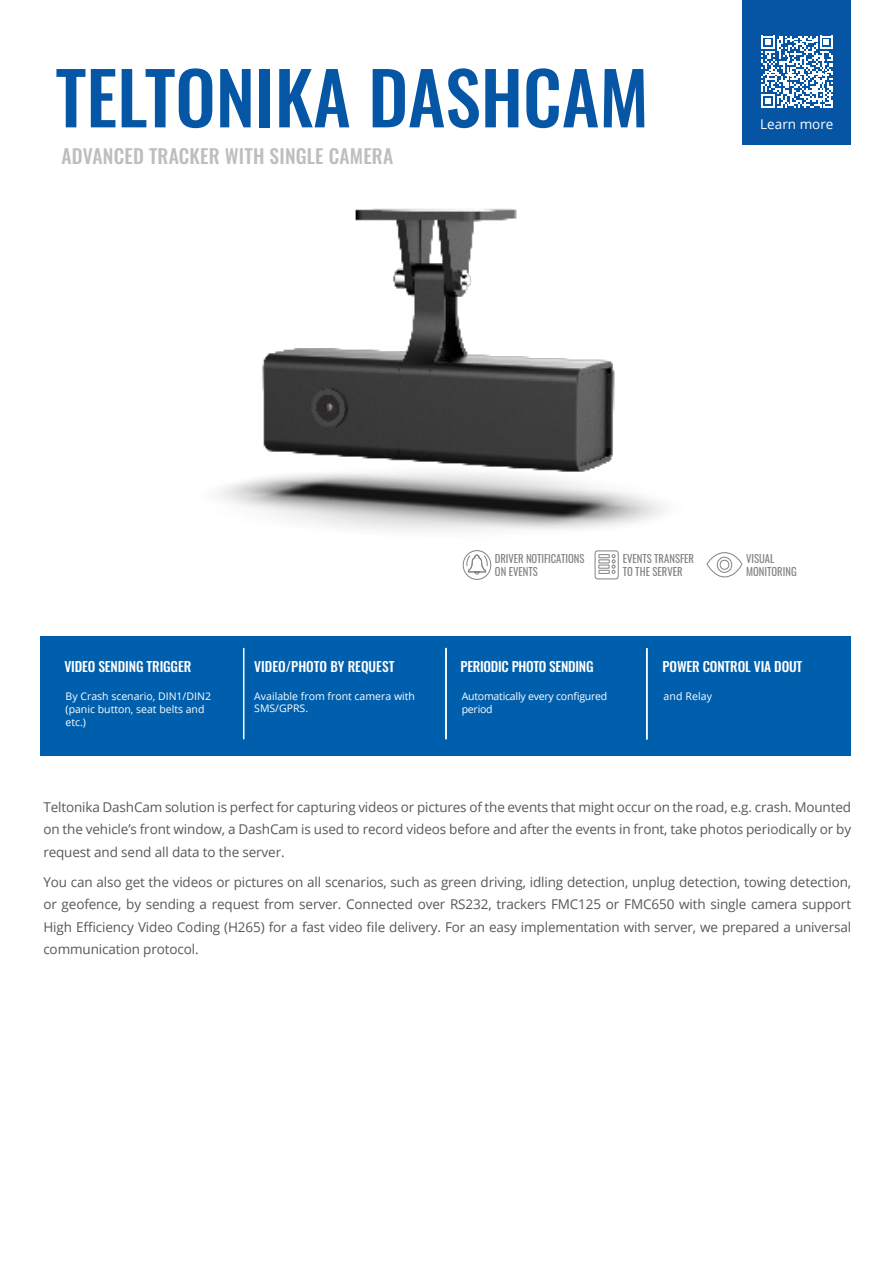
<style>
.page{position:relative;width:893px;height:1263px;background:#fff}
.page>*{position:absolute;margin:0;border:0;box-sizing:border-box;transform-origin:0 0}
.t1{font:500 72px "Oswald";color:#0556a5}
.t2{font:500 19.5px "Oswald";letter-spacing:.01em;color:#bcbec0}
.t3{font:13.5px/22.5px "Open Sans";letter-spacing:-.01em;color:#58585a;text-align:justify}
.t4{font:500 13.5px "Oswald";letter-spacing:-.01em;color:#fff}
.t5{font:13.5px "Open Sans";color:#fff}
.t6{font:11.1px/13.4px "Oswald";color:#818285;scale:.96 1}
.t7{font:10.5px/12.6px "Open Sans";color:#fff}
.t8{font:10.5px "Open Sans";letter-spacing:-.02em;color:#fff}
</style>
<div class="page">
<div style="left:41px;top:636px;width:810px;height:119px;background:#005fad"></div>
<hr style="left:243px;top:648px;width:1px;height:91px;background:#fff">
<hr style="left:445px;top:648px;width:2px;height:91px;background:#fff">
<hr style="left:646px;top:648px;width:2px;height:91px;background:#fff">
<img style="left:218px;top:90px;width:525px;height:490px">
<div style="left:463px;top:550px;width:28px;height:30px;border:1px solid #818285;border-radius:50%"></div>
<svg style="left:466px;top:544px;width:22px;height:36px"></svg>
<div style="left:595px;top:550px;width:24px;height:29px;border:1px solid #818285;border-radius:3px"></div>
<div style="left:598px;top:554px;width:12px;height:4px;border:1px solid #818285"></div>
<div style="left:598px;top:559px;width:12px;height:4px;border:1px solid #818285"></div>
<div style="left:598px;top:565px;width:11px;height:4px;border:1px solid #818285"></div>
<div style="left:598px;top:570px;width:12px;height:4px;border:1px solid #818285"></div>
<svg style="left:612px;top:554px;width:4px;height:20px"></svg>
<svg style="left:706px;top:551px;width:37px;height:28px"></svg>
<div style="left:720px;top:560px;width:9px;height:10px;border:1px solid #818285;border-radius:50%"></div>
<div style="left:743px;top:0;width:108px;height:145px;background:#0655a5"></div>
<svg style="left:761px;top:36px;width:72px;height:72px"></svg>
<h1 class="t1" style="left:56px;top:60px;width:595px">TELTONIKA DASHCAM</h1>
<h2 class="t2" style="left:62px;top:145px;width:333px">ADVANCED TRACKER WITH SINGLE CAMERA</h2>
<p class="t5" style="left:760px;top:115px;width:75px">Learn more</p>
<p class="t6" style="left:495px;top:551px;width:95px">DRIVER NOTIFICATIONS<br>ON EVENTS</p>
<p class="t6" style="left:623px;top:551px;width:76px">EVENTS TRANSFER<br>TO THE SERVER</p>
<p class="t6" style="left:746px;top:550px;width:54px">VISUAL<br>MONITORING</p>
<p class="t4" style="left:64px;top:660px;width:128px">VIDEO SENDING TRIGGER</p>
<p class="t7" style="left:66px;top:690px;width:147px">By Crash scenario, DIN1/DIN2 (panic button, seat belts and etc.)</p>
<p class="t4" style="left:254px;top:659px;width:142px">VIDEO/PHOTO BY REQUEST</p>
<p class="t7" style="left:254px;top:689px;width:162px">Available from front camera with<br>SMS/GPRS.</p>
<p class="t4" style="left:460px;top:659px;width:135px">PERIODIC PHOTO SENDING</p>
<p class="t4" style="left:663px;top:659px;width:141px">POWER CONTROL VIA DOUT</p>
<p class="t8" style="left:462px;top:689px;width:147px">Automatically every configured</p>
<p class="t7" style="left:663px;top:690px;width:50px">and Relay</p>
<p class="t7" style="left:462px;top:702px;width:32px">period</p>
<p class="t3" style="left:43px;top:795px;width:809px">Teltonika DashCam solution is perfect for capturing videos or pictures of the events that might occur on the road, e.g. crash. Mounted on the vehicle’s front window, a DashCam is used to record videos before and after the events in front, take photos periodically or by request and send all data to the server.</p>
<p class="t3" style="left:43px;top:870px;width:809px">You can also get the videos or pictures on all scenarios, such as green driving, idling detection, unplug detection, towing detection, or geofence, by sending a request from server. Connected over RS232, trackers FMC125 or FMC650 with single camera support High Efficiency Video Coding (H265) for a fast video file delivery. For an easy implementation with server, we prepared a universal communication protocol.</p>
</div>
